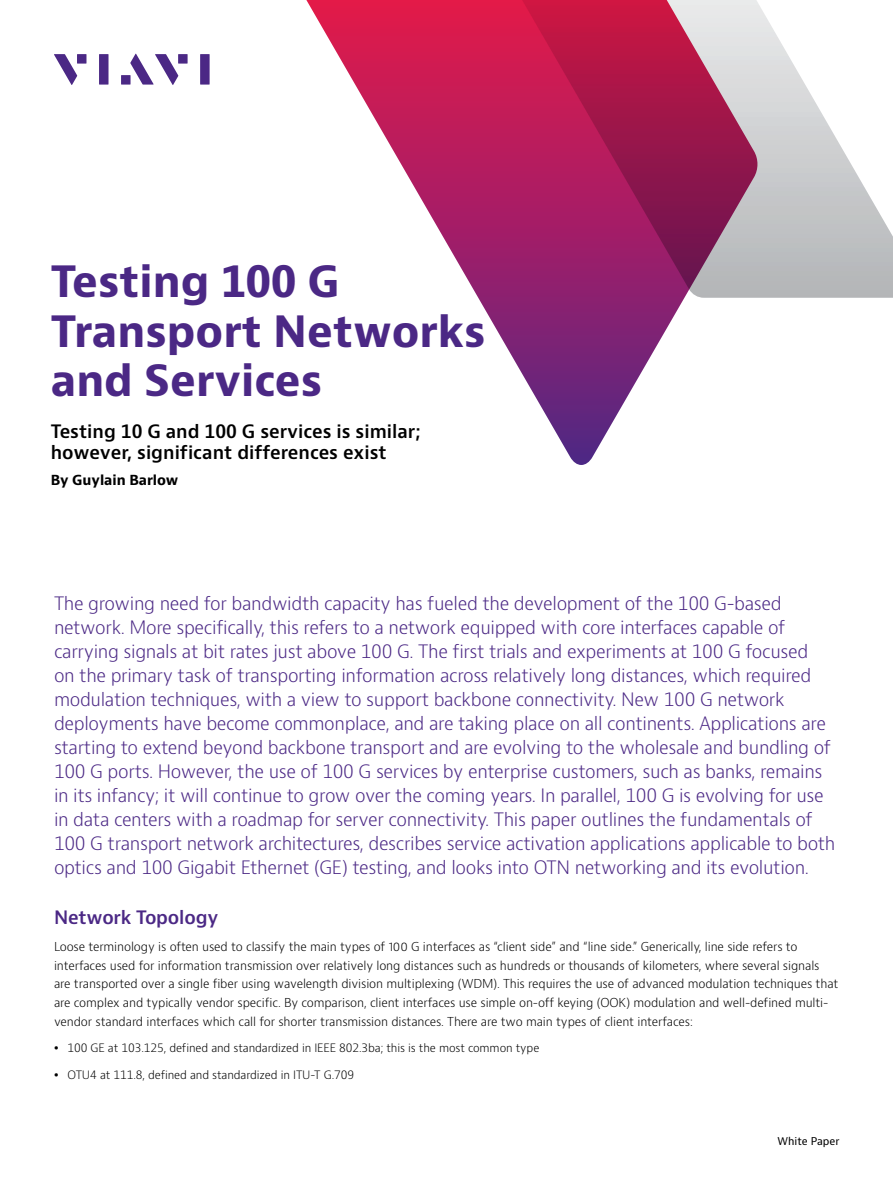
<style>
.page{position:relative;width:893px;height:1191px;background:#fff}
.page>*{position:absolute;margin:0;border:0;box-sizing:border-box;transform-origin:0 0}
.t1{font:700 42px/49.5px "Bernino Sans";color:#4b2885}
.t2{font:300 18px/24px "Bernino Sans";letter-spacing:-.02em;color:#4b2885}
.t3{font:600 18px/21px "Bernino Sans";color:#000}
.t4{font:600 18px "Bernino Sans";letter-spacing:-.01em;color:#4b2885}
.t5{font:700 13.5px "Bernino Sans";color:#000}
.t6{font:300 12px/18.8px "Bernino Sans";letter-spacing:-.01em;color:#000}
.t7{font:300 11.25px "Bernino Sans";letter-spacing:-.01em;color:#000}
.t8{font:10.5px "Bernino Sans";color:#000}
</style>
<div class="page">
<svg style="left:306px;top:0;width:379px;height:465px"></svg>
<svg style="left:54px;top:54px;width:23px;height:31px"></svg>
<div style="left:77px;top:54px;width:9px;height:10px;background:#4b2885"></div>
<div style="left:99px;top:54px;width:10px;height:31px;background:#4b2885"></div>
<div style="left:178px;top:54px;width:10px;height:10px;background:#4b2885"></div>
<div style="left:200px;top:54px;width:10px;height:31px;background:#4b2885"></div>
<svg style="left:130px;top:54px;width:48px;height:31px"></svg>
<div style="left:121px;top:75px;width:10px;height:10px;background:#4b2885"></div>
<svg style="left:508px;top:0;width:385px;height:298px;background:#bd6f91"></svg>
<h1 class="t1" style="left:51px;top:258px;width:436px">Testing 100 G<br>Transport Networks and Services</h1>
<p class="t3" style="left:51px;top:422px;width:372px">Testing 10 G and 100 G services is similar; however, significant differences exist</p>
<p class="t5" style="left:51px;top:471px;width:129px">By Guylain Barlow</p>
<p class="t2" style="left:54px;top:592px;width:783px">The growing need for bandwidth capacity has fueled the development of the 100 G-based network. More specifically, this refers to a network equipped with core interfaces capable of carrying signals at bit rates just above 100 G. The first trials and experiments at 100 G focused<br>on the primary task of transporting information across relatively long distances, which required modulation techniques, with a view to support backbone connectivity. New 100 G network deployments have become commonplace, and are taking place on all continents. Applications are starting to extend beyond backbone transport and are evolving to the wholesale and bundling of 100 G ports. However, the use of 100 G services by enterprise customers, such as banks, remains in its infancy; it will continue to grow over the coming years. In parallel, 100 G is evolving for use in data centers with a roadmap for server connectivity. This paper outlines the fundamentals of 100 G transport network architectures, describes service activation applications applicable to both optics and 100 Gigabit Ethernet (GE) testing, and looks into OTN networking and its evolution.</p>
<p class="t4" style="left:54px;top:905px;width:166px">Network Topology</p>
<p class="t6" style="left:54px;top:937px;width:786px">Loose terminology is often used to classify the main types of 100 G interfaces as “client side” and “line side.” Generically, line side refers to interfaces used for information transmission over relatively long distances such as hundreds or thousands of kilometers, where several signals are transported over a single fiber using wavelength division multiplexing (WDM). This requires the use of advanced modulation techniques that are complex and typically vendor specific. By comparison, client interfaces use simple on-off keying (OOK) modulation and well-defined multi&shy;vendor standard interfaces which call for shorter transmission distances. There are two main types of client interfaces:</p>
<p class="t7" style="left:68px;top:1041px;width:473px">100 GE at 103.125, defined and standardized in IEEE 802.3ba; this is the most common type</p>
<p class="t7" style="left:67px;top:1067px;width:288px">OTU4 at 111.8, defined and standardized in ITU-T G.709</p>
<p class="t8" style="left:778px;top:1134px;width:63px">White Paper</p>
</div>
